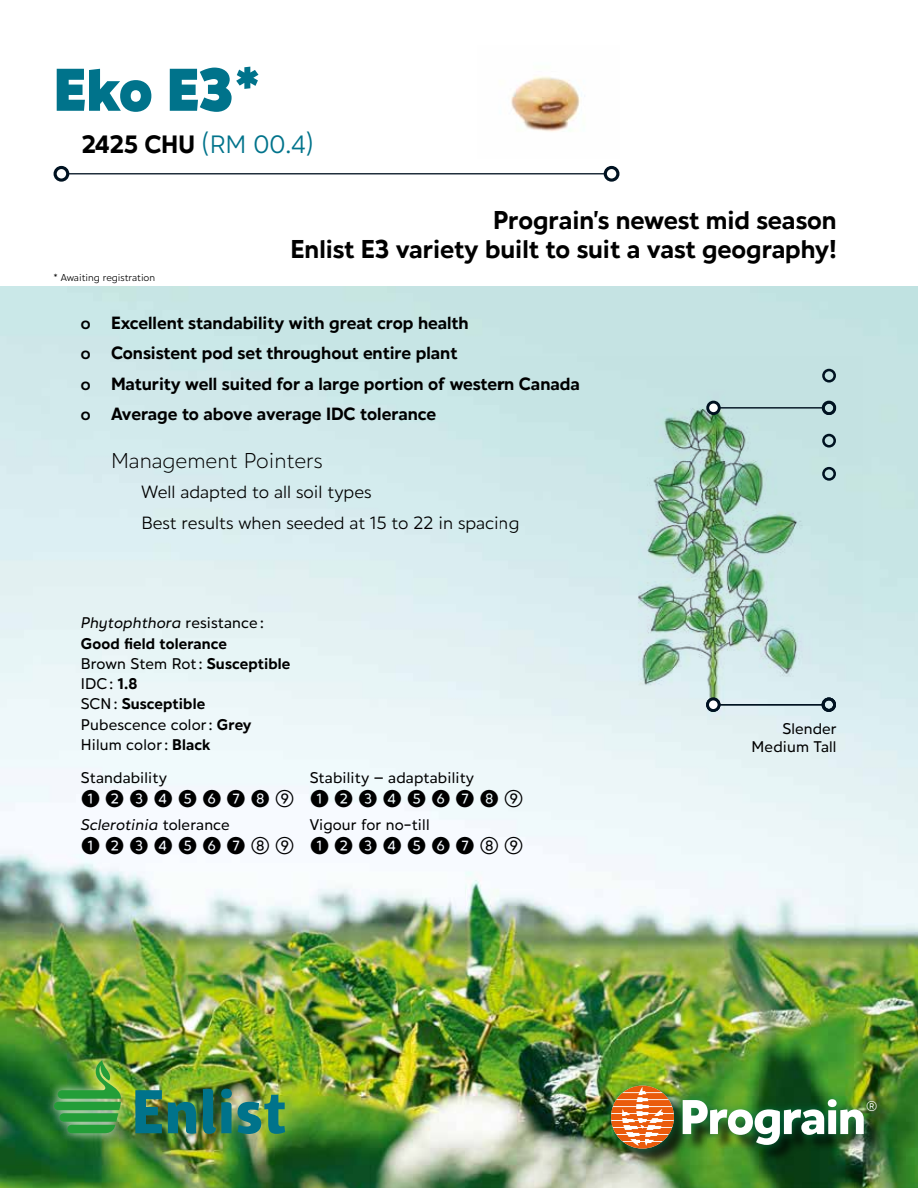
<style>
.page{position:relative;width:918px;height:1188px;background:#fff}
.page>*{position:absolute;margin:0;border:0;box-sizing:border-box;transform-origin:0 0}
.t1{font:800 63px "Hartwell";color:#00738b}
.t2{font:900 51px "Hartwell";letter-spacing:-.02em;color:#fff}
.t3{font:700 27px/29.1px "Hartwell";color:#000;text-align:right}
.t4{font:26.25px "Hartwell";color:#00738b}
.t5{font:500 25.2px "Hartwell";letter-spacing:.18em;color:#000}
.t6{font:300 22.5px "Hartwell";color:#000}
.t7{font:700 18.6px/30.3px "Hartwell";color:#000}
.t8{font:18.6px/30.5px "Hartwell";color:#000}
.t9{font:500 16.2px/20.2px "Hartwell";letter-spacing:.01em;color:#000}
.t10{font:italic 500 16.2px "Hartwell";letter-spacing:.01em;color:#000}
.t11{font:500 14.85px "Hartwell";color:#fff}
.t12{font:10.5px "Hartwell";color:#000}
.s1{font-weight:700;color:#000}
.s2{font-size:12.45px}
.s3{font-style:italic}
.s4{font-weight:700}
.s5{font-style:normal}
</style>
<div class="page">
<img style="left:0;top:286px;width:918px;height:902px">
<div style="left:614px;top:1088px;width:281px;height:79px;background:#000;opacity:.75"></div>
<div style="left:601px;top:1076px;width:285px;height:82px;background:#008553;opacity:.75"></div>
<img style="left:611px;top:1086px;width:63px;height:63px">
<img style="left:511px;top:76px;width:74px;height:56px">
<hr style="left:68px;top:173px;width:537px;height:1px;background:#001221">
<div style="left:54px;top:166px;width:15px;height:16px;border:3px solid #001221;border-radius:50%"></div>
<div style="left:604px;top:166px;width:15px;height:16px;border:3px solid #001221;border-radius:50%"></div>
<img style="left:500px;top:357px;width:363px;height:363px">
<div style="left:822px;top:467px;width:14px;height:14px;border:3px solid #001221;border-radius:50%"></div>
<div style="left:822px;top:698px;width:14px;height:13px;border:3px solid #001221;border-radius:50%"></div>
<div style="left:822px;top:434px;width:14px;height:14px;border:3px solid #001221;border-radius:50%"></div>
<div style="left:822px;top:369px;width:14px;height:14px;border:3px solid #001221;border-radius:50%"></div>
<div style="left:708px;top:402px;width:11px;height:12px;background:#fff;border-radius:50%"></div>
<hr style="left:719px;top:407px;width:104px;height:2px;background:#001221">
<div style="left:706px;top:401px;width:15px;height:14px;border:3px solid #001221;border-radius:50%"></div>
<div style="left:822px;top:401px;width:14px;height:14px;border:3px solid #001221;border-radius:50%"></div>
<div style="left:707px;top:699px;width:12px;height:12px;background:#fff;border-radius:50%"></div>
<hr style="left:719px;top:704px;width:104px;height:1px;background:#001221">
<div style="left:706px;top:698px;width:14px;height:14px;border:3px solid #001221;border-radius:50%"></div>
<div style="left:822px;top:698px;width:14px;height:14px;border:3px solid #001221;border-radius:50%"></div>
<div style="left:105px;top:1059px;width:208px;height:104px;background:#fff;opacity:.25"></div>
<svg style="left:135px;top:1090px;width:27px;height:43px"></svg>
<svg style="left:168px;top:1102px;width:28px;height:32px"></svg>
<svg style="left:203px;top:1089px;width:29px;height:45px"></svg>
<svg style="left:238px;top:1095px;width:47px;height:39px;background:#438e6e"></svg>
<div style="left:45px;top:1052px;width:85px;height:91px;background:#fff;opacity:.75"></div>
<img style="left:54px;top:1060px;width:67px;height:73px">
<h1 class="t1" style="left:54px;top:53px;width:209px">Eko E3*</h1>
<h3 class="t4" style="left:82px;top:129px;width:233px"><span class="s1">2425 CHU</span> (RM 00.4)</h3>
<p class="t12" style="left:54px;top:271px;width:103px">* Awaiting registration</p>
<h3 class="t3" style="left:290px;top:208px;width:548px">Prograin’s newest mid season<br>Enlist E3 variety built to suit a vast geography!</h3>
<p class="t7" style="left:81px;top:310px;width:501px"><span class="s2">O</span> Excellent standability with great crop health<br><span class="s2">O</span> Consistent pod set throughout entire plant<br><span class="s2">O</span> Maturity well suited for a large portion of western Canada <span class="s2">O</span> Average to above average IDC tolerance</p>
<h3 class="t6" style="left:111px;top:447px;width:213px">Management Pointers</h3>
<p class="t8" style="left:141px;top:479px;width:380px">Well adapted to all soil types<br>Best results when seeded at 15 to 22 in spacing</p>
<p class="t9" style="left:81px;top:614px;width:211px"><span class="s3">Phytophthora</span> resistance :<br><span class="s4">Good field tolerance<br></span>Brown Stem Rot: <span class="s4">Susceptible<br></span>IDC: <span class="s4">1.8<br></span>SCN: <span class="s4">Susceptible<br></span>Pubescence color: <span class="s4">Grey<br></span>Hilum color: <span class="s4">Black</span></p>
<p class="t9" style="left:81px;top:769px;width:88px">Standability</p>
<h3 class="t5" style="left:81px;top:784px;width:215px">➊➋➌➍➎➏➐➑➈</h3>
<p class="t10" style="left:81px;top:815px;width:151px">Sclerotinia <span class="s5">tolerance</span></p>
<h3 class="t5" style="left:81px;top:831px;width:215px">➊➋➌➍➎➏➐➇➈</h3>
<p class="t9" style="left:310px;top:769px;width:166px">Stability – adaptability</p>
<h3 class="t5" style="left:310px;top:784px;width:215px">➊➋➌➍➎➏➐➑➈</h3>
<p class="t9" style="left:310px;top:816px;width:121px">Vigour for no-till</p>
<h3 class="t5" style="left:310px;top:831px;width:215px">➊➋➌➍➎➏➐➇➈</h3>
<p class="t9" style="left:752px;top:722px;width:87px;line-height:17.5px;text-align:right">Slender<br>Medium Tall</p>
<h2 class="t2" style="left:680px;top:1088px;width:188px">Prograin</h2>
<p class="t11" style="left:866px;top:1097px;width:13px">®</p>
</div>
